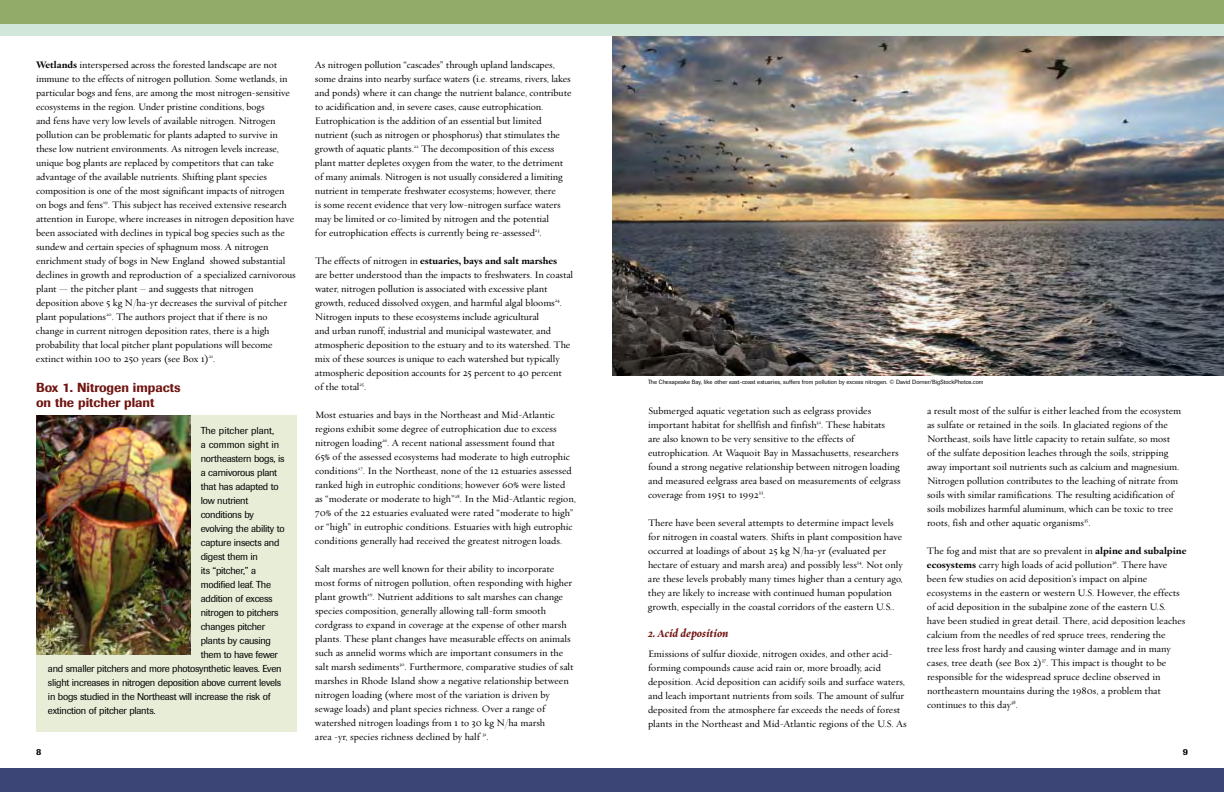
<style>
.page{position:relative;width:1224px;height:792px;background:#fff}
.page>*{position:absolute;margin:0;border:0;box-sizing:border-box;transform-origin:0 0}
.t1{font:500 13px/15px "Imago";color:#701511}
.t2{font:italic 700 12px "Oakleaf";color:#701511}
.t3{font:10px/14px "Oakleaf";color:#000}
.t4{font:10px "Imago";letter-spacing:-.025em;color:#000}
.t5{font:10px "Imago";color:#000}
.t6{font:500 9px "Imago";color:#000}
.t7{font:6px "Imago";color:#000}
.s1{font-weight:700}
</style>
<div class="page">
<div style="left:612px;top:768px;width:612px;height:24px;background:#3c4676"></div>
<div style="left:0;top:768px;width:612px;height:24px;background:#3c4676"></div>
<img style="left:612px;top:36px;width:612px;height:339px">
<div style="left:36px;top:415px;width:261px;height:317px;background:#e8edd7"></div>
<img style="left:36px;top:415px;width:155px;height:240px">
<div style="left:0;top:0;width:612px;height:24px;background:#92ab68"></div>
<div style="left:0;top:24px;width:612px;height:12px;background:#d2e7dc"></div>
<div style="left:612px;top:0;width:612px;height:24px;background:#92ab68"></div>
<div style="left:612px;top:24px;width:612px;height:12px;background:#d2e7dc"></div>
<p class="t3" style="left:36px;top:58px;width:261px"><span class="s1">Wetlands</span> interspersed across the forested landscape are not immune to the effects of nitrogen pollution. Some wetlands, in particular bogs and fens, are among the most nitrogen-sensitive ecosystems in the region. Under pristine conditions, bogs<br>and fens have very low levels of available nitrogen. Nitrogen pollution can be problematic for plants adapted to survive in these low nutrient environments. As nitrogen levels increase, unique bog plants are replaced by competitors that can take advantage of the available nutrients. Shifting plant species composition is one of the most significant impacts of nitrogen on bogs and fens<sup>19</sup>. This subject has received extensive research attention in Europe, where increases in nitrogen deposition have been associated with declines in typical bog species such as the sundew and certain species of sphagnum moss. A nitrogen enrichment study of bogs in New England showed substantial declines in growth and reproduction of a specialized carnivorous plant — the pitcher plant – and suggests that nitrogen deposition above 5 kg N/ha-yr decreases the survival of pitcher plant populations<sup>20</sup>. The authors project that if there is no change in current nitrogen deposition rates, there is a high probability that local pitcher plant populations will become extinct within 100 to 250 years (see Box 1)<sup>21</sup>.</p>
<p class="t3" style="left:315px;top:58px;width:258px">As nitrogen pollution “cascades” through upland landscapes, some drains into nearby surface waters (i.e. streams, rivers, lakes and ponds) where it can change the nutrient balance, contribute to acidification and, in severe cases, cause eutrophication.<br>Eutrophication is the addition of an essential but limited nutrient (such as nitrogen or phosphorus) that stimulates the growth of aquatic plants.<sup>22</sup> The decomposition of this excess plant matter depletes oxygen from the water, to the detriment of many animals. Nitrogen is not usually considered a limiting nutrient in temperate freshwater ecosystems; however, there<br>is some recent evidence that very low-nitrogen surface waters may be limited or co-limited by nitrogen and the potential<br>for eutrophication effects is currently being re-assessed<sup>23</sup>.</p>
<p class="t3" style="left:315px;top:254px;width:260px">The effects of nitrogen in <span class="s1">estuaries, bays and salt marshes<br></span>are better understood than the impacts to freshwaters. In coastal water, nitrogen pollution is associated with excessive plant growth, reduced dissolved oxygen, and harmful algal blooms<sup>24</sup>.<br>Nitrogen inputs to these ecosystems include agricultural<br>and urban runoff, industrial and municipal wastewater, and atmospheric deposition to the estuary and to its watershed. The mix of these sources is unique to each watershed but typically atmospheric deposition accounts for 25 percent to 40 percent<br>of the total<sup>25</sup>.</p>
<p class="t3" style="left:315px;top:408px;width:262px">Most estuaries and bays in the Northeast and Mid-Atlantic regions exhibit some degree of eutrophication due to excess nitrogen loading<sup>26</sup>. A recent national assessment found that<br>65% of the assessed ecosystems had moderate to high eutrophic conditions<sup>27</sup>. In the Northeast, none of the 12 estuaries assessed ranked high in eutrophic conditions; however 60% were listed<br>as “moderate or moderate to high”<sup>28</sup>. In the Mid-Atlantic region, 70% of the 22 estuaries evaluated were rated “moderate to high” or “high” in eutrophic conditions. Estuaries with high eutrophic conditions generally had received the greatest nitrogen loads.</p>
<p class="t3" style="left:315px;top:562px;width:260px">Salt marshes are well known for their ability to incorporate most forms of nitrogen pollution, often responding with higher plant growth<sup>29</sup>. Nutrient additions to salt marshes can change species composition, generally allowing tall-form smooth cordgrass to expand in coverage at the expense of other marsh plants. These plant changes have measurable effects on animals such as annelid worms which are important consumers in the salt marsh sediments<sup>30</sup>. Furthermore, comparative studies of salt marshes in Rhode Island show a negative relationship between nitrogen loading (where most of the variation is driven by sewage loads) and plant species richness. Over a range of watershed nitrogen loadings from 1 to 30 kg N/ha marsh<br>area -yr, species richness declined by half <sup>31</sup>.</p>
<h1 class="t1" style="left:36px;top:381px;width:146px">Box 1. Nitrogen impacts on the pitcher plant</h1>
<p class="t5" style="left:201px;top:427px;width:75px">The pitcher plant,</p>
<p class="t5" style="left:201px;top:441px;width:80px">a common sight in</p>
<p class="t4" style="left:201px;top:455px;width:85px">northeastern bogs, is</p>
<p class="t4" style="left:201px;top:469px;width:78px">a carnivorous plant</p>
<p class="t4" style="left:201px;top:483px;width:79px">that has adapted to</p>
<p class="t4" style="left:201px;top:497px;width:49px">low nutrient</p>
<p class="t4" style="left:201px;top:511px;width:55px">conditions by</p>
<p class="t4" style="left:201px;top:525px;width:85px">evolving the ability to</p>
<p class="t4" style="left:201px;top:539px;width:80px">capture insects and</p>
<p class="t4" style="left:201px;top:553px;width:59px">digest them in</p>
<p class="t4" style="left:201px;top:567px;width:57px">its “pitcher,” a</p>
<p class="t4" style="left:201px;top:581px;width:72px">modified leaf. The</p>
<p class="t4" style="left:201px;top:595px;width:73px">addition of excess</p>
<p class="t4" style="left:201px;top:609px;width:79px">nitrogen to pitchers</p>
<p class="t4" style="left:201px;top:623px;width:66px">changes pitcher</p>
<p class="t4" style="left:201px;top:637px;width:72px">plants by causing</p>
<p class="t4" style="left:201px;top:651px;width:79px">them to have fewer</p>
<p class="t4" style="left:48px;top:665px;width:235px">and smaller pitchers and more photosynthetic leaves. Even</p>
<p class="t4" style="left:48px;top:679px;width:235px">slight increases in nitrogen deposition above current levels</p>
<p class="t4" style="left:48px;top:693px;width:224px">in bogs studied in the Northeast will increase the risk of</p>
<p class="t4" style="left:48px;top:707px;width:109px">extinction of pitcher plants.</p>
<p class="t6" style="left:36px;top:749px;width:7px">8</p>
<p class="t7" style="left:648px;top:380px;width:337px">The Chesapeake Bay, like other east-coast estuaries, suffers from pollution by excess nitrogen. © David Dorner/BigStockPhotos.com</p>
<p class="t3" style="left:648px;top:403px;width:254px">Submerged aquatic vegetation such as eelgrass provides important habitat for shellfish and finfish<sup>32</sup>. These habitats<br>are also known to be very sensitive to the effects of eutrophication. At Waquoit Bay in Massachusetts, researchers found a strong negative relationship between nitrogen loading and measured eelgrass area based on measurements of eelgrass coverage from 1951 to 1992<sup>33</sup>.</p>
<p class="t3" style="left:648px;top:515px;width:256px">There have been several attempts to determine impact levels for nitrogen in coastal waters. Shifts in plant composition have occurred at loadings of about 25 kg N/ha-yr (evaluated per hectare of estuary and marsh area) and possibly less<sup>34</sup>. Not only are these levels probably many times higher than a century ago, they are likely to increase with continued human population growth, especially in the coastal corridors of the eastern U.S..</p>
<p class="t2" style="left:648px;top:625px;width:82px">2. Acid deposition</p>
<p class="t3" style="left:648px;top:646px;width:260px">Emissions of sulfur dioxide, nitrogen oxides, and other acid&shy;forming compounds cause acid rain or, more broadly, acid deposition. Acid deposition can acidify soils and surface waters, and leach important nutrients from soils. The amount of sulfur deposited from the atmosphere far exceeds the needs of forest plants in the Northeast and Mid-Atlantic regions of the U.S. As</p>
<p class="t3" style="left:927px;top:403px;width:256px">a result most of the sulfur is either leached from the ecosystem as sulfate or retained in the soils. In glaciated regions of the Northeast, soils have little capacity to retain sulfate, so most<br>of the sulfate deposition leaches through the soils, stripping away important soil nutrients such as calcium and magnesium.<br>Nitrogen pollution contributes to the leaching of nitrate from soils with similar ramifications. The resulting acidification of soils mobilizes harmful aluminum, which can be toxic to tree roots, fish and other aquatic organisms<sup>35</sup>.</p>
<p class="t3" style="left:927px;top:543px;width:261px">The fog and mist that are so prevalent in <span class="s1">alpine and subalpine ecosystems</span> carry high loads of acid pollution<sup>36</sup>. There have been few studies on acid deposition’s impact on alpine ecosystems in the eastern or western U.S. However, the effects of acid deposition in the subalpine zone of the eastern U.S. have been studied in great detail. There, acid deposition leaches calcium from the needles of red spruce trees, rendering the<br>tree less frost hardy and causing winter damage and in many cases, tree death (see Box 2)<sup>37</sup>. This impact is thought to be responsible for the widespread spruce decline observed in northeastern mountains during the 1980s, a problem that continues to this day<sup>38</sup>.</p>
<p class="t6" style="left:1183px;top:749px;width:7px">9</p>
</div>
